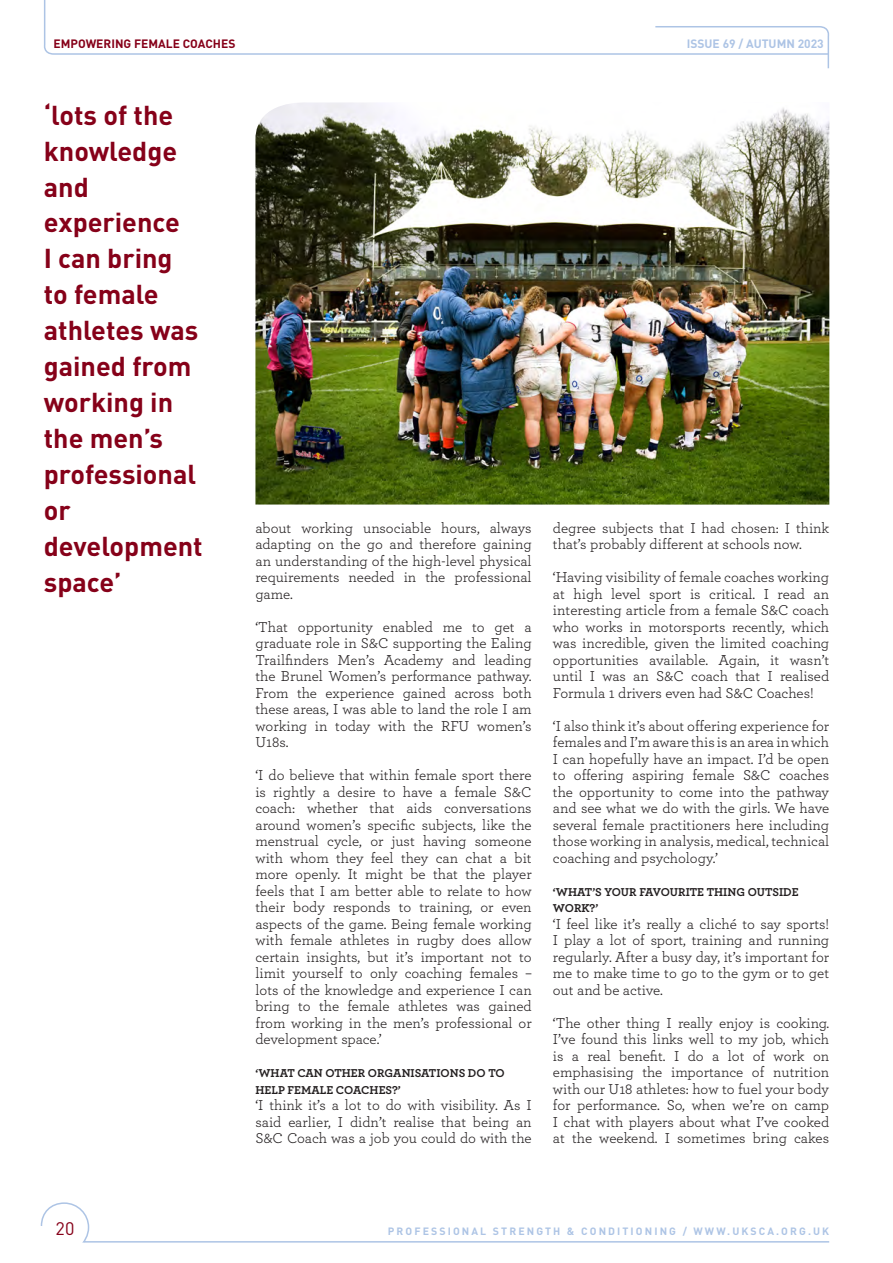
<style>
.page{position:relative;width:893px;height:1263px;background:#fff}
.page>*{position:absolute;margin:0;border:0;box-sizing:border-box;transform-origin:0 0}
.call_out{font:700 27px/36px "DIN";color:#860119}
.t1{font:18px "DIN";color:#860119}
.body_copy{font:15px/16.5px "Archer";color:#231f20;text-align:justify}
.subhead_2{font:700 12px/16.5px "Archer";color:#231f20}
.t2{font:700 12px "DIN";color:#860119}
.t3{font:700 12px "DIN";color:#adc4e5}
.t4{font:700 10.5px "DIN";letter-spacing:.2em;color:#adc4e5}
</style>
<div class="page">
<svg style="left:40px;top:1202px;width:790px;height:41px"></svg>
<svg style="left:43px;top:0;width:787px;height:69px"></svg>
<img style="left:255px;top:102px;width:574px;height:403px">
<p class="t2" style="left:54px;top:36px;width:183px">EMPOWERING FEMALE COACHES</p>
<p class="call_out" style="left:44px;top:96px;width:160px">‘lots of the knowledge and experience<br>I can bring to female athletes was gained from working in the men’s professional or development space’</p>
<p class="body_copy" style="left:255px;top:519px;width:278px">about working unsociable hours, always adapting on the go and therefore gaining an understanding of the high-level physical requirements needed in the professional game.</p>
<p class="body_copy" style="left:255px;top:618px;width:278px">‘That opportunity enabled me to get a graduate role in S&amp;C supporting the Ealing Trailfinders Men’s Academy and leading the Brunel Women’s performance pathway.<br>From the experience gained across both these areas, I was able to land the role I am working in today with the RFU women’s U18s.</p>
<p class="body_copy" style="left:255px;top:766px;width:278px">‘I do believe that within female sport there is rightly a desire to have a female S&amp;C coach: whether that aids conversations around women’s specific subjects, like the menstrual cycle, or just having someone with whom they feel they can chat a bit more openly. It might be that the player feels that I am better able to relate to how their body responds to training, or even aspects of the game. Being female working with female athletes in rugby does allow certain insights, but it’s important not to limit yourself to only coaching females – lots of the knowledge and experience I can bring to the female athletes was gained from working in the men’s professional or development space.’</p>
<p class="subhead_2" style="left:255px;top:1064px;width:251px">‘WHAT CAN OTHER ORGANISATIONS DO TO<br>HELP FEMALE COACHES?’</p>
<p class="body_copy" style="left:255px;top:1096px;width:278px">‘I think it’s a lot to do with visibility. As I said earlier, I didn’t realise that being an S&amp;C Coach was a job you could do with the</p>
<p class="t3" style="left:687px;top:36px;width:138px">ISSUE 69 / AUTUMN 2023</p>
<p class="body_copy" style="left:553px;top:519px;width:278px">degree subjects that I had chosen: I think that’s probably different at schools now.</p>
<p class="body_copy" style="left:553px;top:568px;width:278px">‘Having visibility of female coaches working at high level sport is critical. I read an interesting article from a female S&amp;C coach who works in motorsports recently, which was incredible, given the limited coaching opportunities available. Again, it wasn’t until I was an S&amp;C coach that I realised Formula 1 drivers even had S&amp;C Coaches!</p>
<p class="body_copy" style="left:553px;top:717px;width:278px">‘I also think it’s about offering experience for females and I’m aware this is an area in which I can hopefully have an impact. I’d be open to offering aspiring female S&amp;C coaches the opportunity to come into the pathway and see what we do with the girls. We have several female practitioners here including those working in analysis, medical, technical coaching and psychology.’</p>
<p class="subhead_2" style="left:553px;top:883px;width:247px">‘WHAT’S YOUR FAVOURITE THING OUTSIDE<br>WORK?’</p>
<p class="body_copy" style="left:553px;top:915px;width:278px">‘I feel like it’s really a cliché to say sports!<br>I play a lot of sport, training and running regularly. After a busy day, it’s important for me to make time to go to the gym or to get out and be active.</p>
<p class="body_copy" style="left:553px;top:1014px;width:278px">‘The other thing I really enjoy is cooking.<br>I’ve found this links well to my job, which is a real benefit. I do a lot of work on emphasising the importance of nutrition with our U18 athletes: how to fuel your body for performance. So, when we’re on camp I chat with players about what I’ve cooked at the weekend. I sometimes bring cakes</p>
<p class="t1" style="left:56px;top:1217px;width:20px">20</p>
<p class="t4" style="left:388px;top:1225px;width:443px">PROFESSIONAL STRENGTH &amp; CONDITIONING / WWW.UKSCA.ORG.UK</p>
</div>
